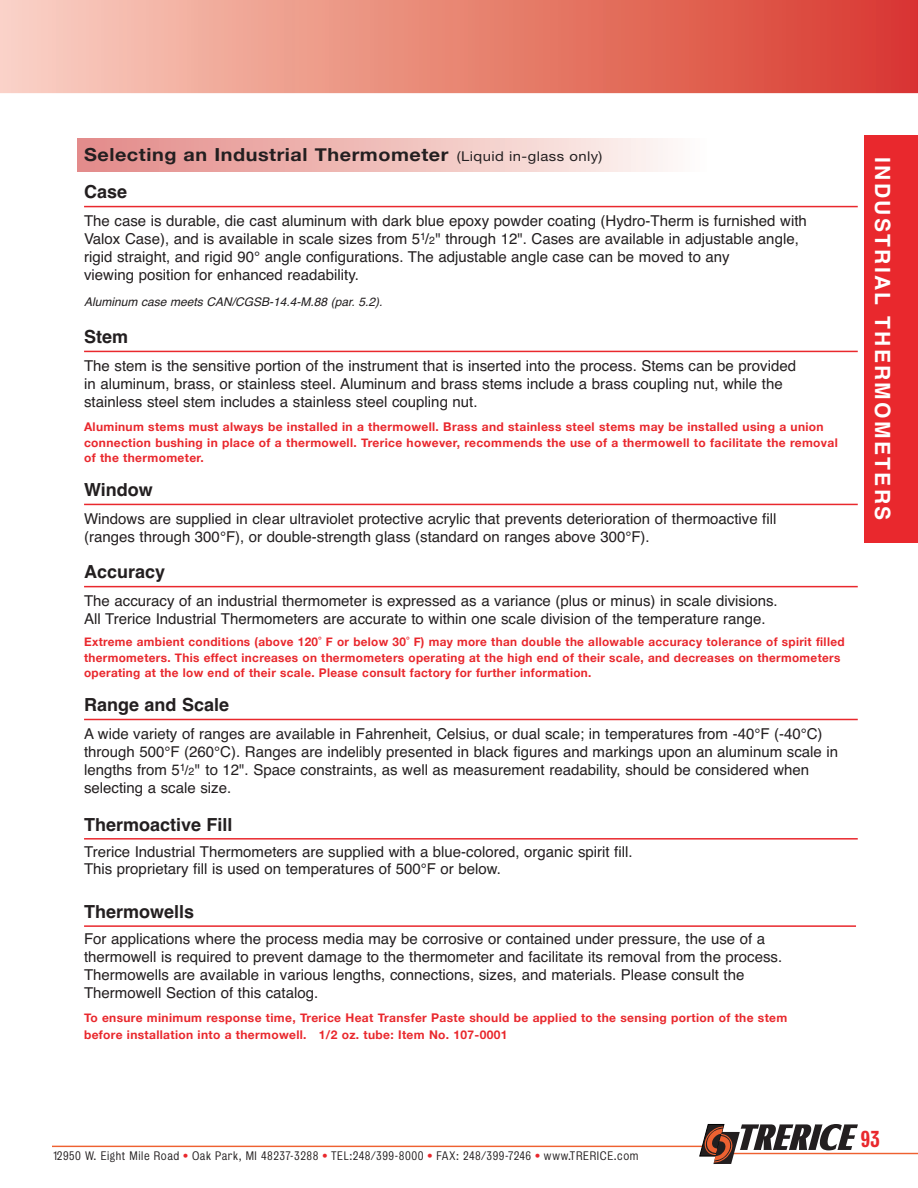
<style>
.page{position:relative;width:918px;height:1188px;background:#fff}
.page>*{position:absolute;margin:0;border:0;box-sizing:border-box;transform-origin:0 0}
.t1{font:700 21px "Helvetica";letter-spacing:.11em;color:#fff}
.t2{font:21px "Grot Three Five";color:#e9282d}
.t3{font:700 18px "Helvetica";color:#231f20}
.t4{font:700 18px "Helvetica Neue";letter-spacing:.03em;color:#231f20;scale:1.1 1}
.t5{font:15px/18px "Helvetica";color:#231f20}
.t6{font:700 12px/15.8px "Helvetica Neue";letter-spacing:.03em;color:#e9282d}
.t7{font:italic 12px "Helvetica";color:#231f20}
.t8{font:11.25px "Grot Five One";letter-spacing:.05em;color:#231f20}
.s1{font-weight:400;font-size:13.5px}
.s2{font-size:10.5px}
.s3{font-size:13.5px}
.s4{color:#e9282d}
</style>
<div class="page">
<div style="left:77px;top:138px;width:630px;height:34px;background:linear-gradient(to right,#e38886,#fefbf7)"></div>
<div style="left:0;top:0;width:918px;height:93px;background:linear-gradient(to right,#f9d2c1,#d8392c)"></div>
<div style="left:865px;top:135px;width:53px;height:407px;background:#e9282d"></div>
<hr style="left:84px;top:206px;width:774px;height:1px;background:#e9282d">
<hr style="left:84px;top:351px;width:774px;height:1px;background:#e9282d">
<hr style="left:84px;top:504px;width:774px;height:1px;background:#e9282d">
<hr style="left:84px;top:586px;width:774px;height:1px;background:#e9282d">
<hr style="left:84px;top:719px;width:774px;height:1px;background:#e9282d">
<hr style="left:84px;top:838px;width:774px;height:2px;background:#e9282d">
<hr style="left:84px;top:925px;width:772px;height:2px;background:#e9282d">
<hr style="left:719px;top:1153px;width:199px;height:1px;background:#ee6131">
<svg style="left:53px;top:1124px;width:805px;height:40px"></svg>
<p class="t4" style="left:84px;top:144px;width:473px">Selecting an Industrial Thermometer <span class="s1">(Liquid in-glass only)</span></p>
<p class="t3" style="left:84px;top:182px;width:45px">Case</p>
<p class="t5" style="left:84px;top:212px;width:724px">The case is durable, die cast aluminum with dark blue epoxy powder coating (Hydro-Therm is furnished with Valox Case), and is available in scale sizes from 5<sup>1</sup>/<span class="s2">2</span>" through 12". Cases are available in adjustable angle, rigid straight, and rigid 90° angle configurations. The adjustable angle case can be moved to any<br>viewing position for enhanced readability.</p>
<p class="t7" style="left:84px;top:294px;width:300px">Aluminum case meets CAN/CGSB-14.4-M.88 (par. 5.2).</p>
<p class="t3" style="left:84px;top:326px;width:46px">Stem</p>
<p class="t5" style="left:84px;top:357px;width:714px">The stem is the sensitive portion of the instrument that is inserted into the process. Stems can be provided in aluminum, brass, or stainless steel. Aluminum and brass stems include a brass coupling nut, while the stainless steel stem includes a stainless steel coupling nut.</p>
<p class="t6" style="left:84px;top:418px;width:755px">Aluminum stems must always be installed in a thermowell. Brass and stainless steel stems may be installed using a union connection bushing in place of a thermowell. Trerice however, recommends the use of a thermowell to facilitate the removal of the thermometer.</p>
<p class="t3" style="left:84px;top:479px;width:70px">Window</p>
<p class="t5" style="left:84px;top:510px;width:694px">Windows are supplied in clear ultraviolet protective acrylic that prevents deterioration of thermoactive fill (ranges through 300°F), or double-strength glass (standard on ranges above 300°F).</p>
<p class="t3" style="left:84px;top:562px;width:83px">Accuracy</p>
<p class="t5" style="left:84px;top:592px;width:695px">The accuracy of an industrial thermometer is expressed as a variance (plus or minus) in scale divisions.<br>All Trerice Industrial Thermometers are accurate to within one scale division of the temperature range.</p>
<p class="t6" style="left:84px;top:633px;width:762px">Extreme ambient conditions (above 120˚ F or below 30˚ F) may more than double the allowable accuracy tolerance of spirit filled thermometers. This effect increases on thermometers operating at the high end of their scale, and decreases on thermometers operating at the low end of their scale. Please consult factory for further information.</p>
<p class="t3" style="left:84px;top:694px;width:147px">Range and Scale</p>
<p class="t5" style="left:84px;top:725px;width:756px">A wide variety of ranges are available in Fahrenheit, Celsius, or dual scale; in temperatures from -40°F (-40°C) through 500°F (260°C). Ranges are indelibly presented in black figures and markings upon an aluminum scale in lengths from 5<sup>1</sup><span class="s3">/</span><span class="s2">2</span>" to 12". Space constraints, as well as measurement readability, should be considered when selecting a scale size.</p>
<p class="t3" style="left:84px;top:814px;width:150px">Thermoactive Fill</p>
<p class="t5" style="left:84px;top:844px;width:550px;line-height:16.5px">Trerice Industrial Thermometers are supplied with a blue-colored, organic spirit fill.<br>This proprietary fill is used on temperatures of 500°F or below.</p>
<p class="t3" style="left:84px;top:901px;width:112px">Thermowells</p>
<p class="t5" style="left:84px;top:930px;width:700px">For applications where the process media may be corrosive or contained under pressure, the use of a thermowell is required to prevent damage to the thermometer and facilitate its removal from the process.<br>Thermowells are available in various lengths, connections, sizes, and materials. Please consult the Thermowell Section of this catalog.</p>
<p class="t6" style="left:84px;top:1008px;width:705px;line-height:17.2px">To ensure minimum response time, Trerice Heat Transfer Paste should be applied to the sensing portion of the stem before installation into a thermowell. 1/2 oz. tube: Item No. 107-0001</p>
<h1 class="t1" style="left:895px;top:157px;width:365px;rotate:90deg">INDUSTRIAL THERMOMETERS</h1>
<p class="t8" style="left:53px;top:1150px;width:587px">12950 W. Eight Mile Road <span class="s4">•</span> Oak Park, MI 48237-3288 <span class="s4">•</span> TEL:248/399-8000 <span class="s4">•</span> FAX: 248/399-7246 <span class="s4">•</span> www.TRERICE.com</p>
<h1 class="t2" style="left:861px;top:1128px;width:21px">93</h1>
</div>
